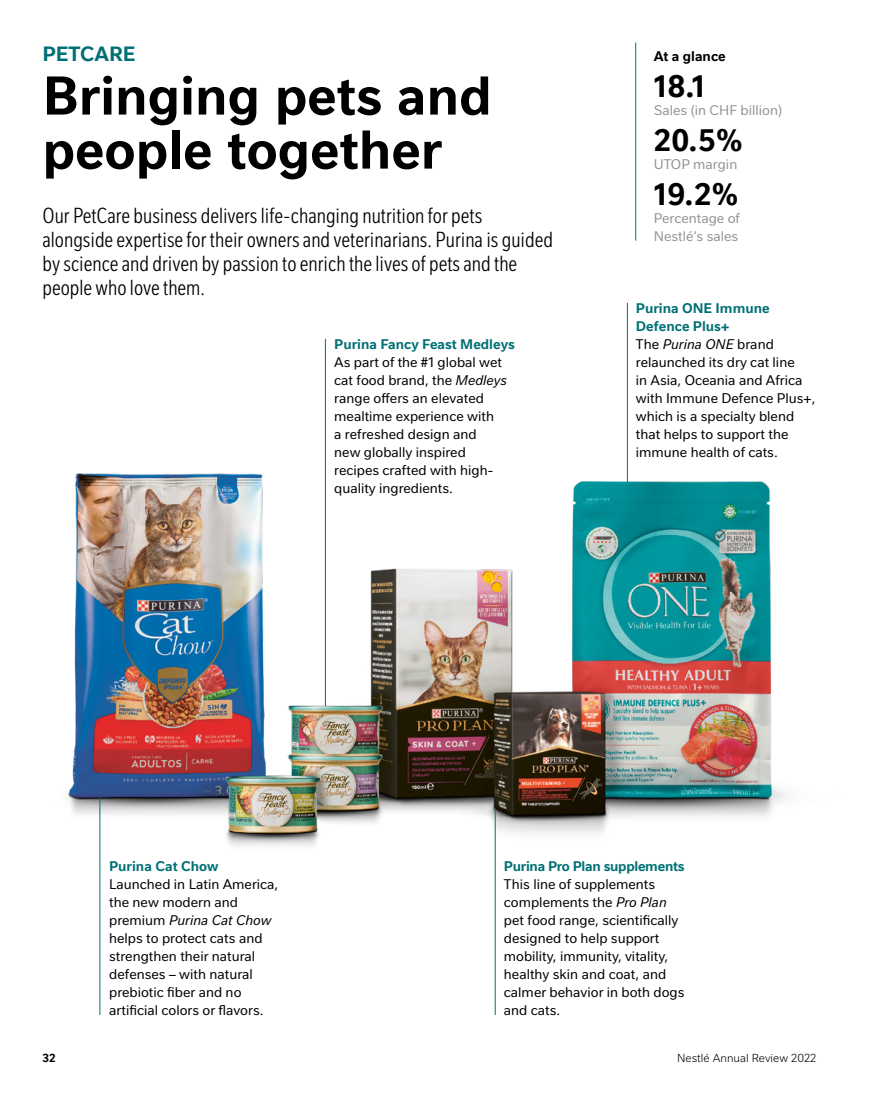
<style>
.page{position:relative;width:893px;height:1106px;background:#fff}
.page>*{position:absolute;margin:0;border:0;box-sizing:border-box;transform-origin:0 0}
.t1{font:700 52.5px/54px "Nestle Text OTF";color:#000}
.t2{font:700 30px "Nestle Text OTF";color:#000}
.t3{font:300 condensed 21px/24px "Nestle Text OTF";color:#000}
.t4{font:700 19.95px "Nestle Text OTF";color:#007075}
.t5{font:13.5px/18px "Nestle Text OTF";color:#000}
.t6{font:13.5px/18px "Nestle Text OTF";color:#959490}
.t7{font:700 13.5px "Nestle Text OTF";color:#007075}
.t8{font:700 13.5px "Nestle Text OTF";letter-spacing:-.02em;color:#007075}
.t9{font:700 13.5px "Nestle Text OTF";color:#000}
.t10{font:300 11.25px "Nestle Text OTF";color:#000}
.t11{font:700 11.25px "Nestle Text OTF";color:#000}
.s1{font-style:italic}
.s2{font-weight:700;color:#007075}
</style>
<div class="page">
<hr style="left:325px;top:339px;width:1px;height:370px;background:#007075">
<hr style="left:100px;top:790px;width:1px;height:225px;background:#007075">
<hr style="left:495px;top:805px;width:1px;height:210px;background:#007075">
<hr style="left:627px;top:303px;width:1px;height:180px;background:#007075">
<img style="left:68px;top:364px;width:719px;height:513px">
<hr style="left:635px;top:43px;width:1px;height:198px;background:#007075">
<h3 class="t4" style="left:43px;top:39px;width:95px">PETCARE</h3>
<h1 class="t1" style="left:43px;top:65px;width:451px">Bringing pets and people together</h1>
<h3 class="t3" style="left:43px;top:202px;width:512px">Our PetCare business delivers life-changing nutrition for pets alongside expertise for their owners and veterinarians. Purina is guided by science and driven by passion to enrich the lives of pets and the people who love them.</h3>
<p class="t7" style="left:334px;top:334px;width:182px">Purina Fancy Feast Medleys</p>
<p class="t5" style="left:334px;top:352px;width:174px">As part of the #1 global wet cat food brand, the <span class="s1">Medleys </span>range offers an elevated mealtime experience with<br>a refreshed design and<br>new globally inspired recipes crafted with high&shy;quality ingredients.</p>
<p class="t9" style="left:654px;top:46px;width:74px">At a glance</p>
<h2 class="t2" style="left:654px;top:64px;width:53px">18.1</h2>
<p class="t6" style="left:654px;top:100px;width:130px">Sales (in CHF billion)</p>
<h2 class="t2" style="left:654px;top:118px;width:90px">20.5%</h2>
<p class="t6" style="left:654px;top:154px;width:85px">UTOP margin</p>
<h2 class="t2" style="left:654px;top:172px;width:86px">19.2%</h2>
<p class="t6" style="left:654px;top:208px;width:88px">Percentage of<br>Nestlé’s sales</p>
<p class="t5" style="left:636px;top:298px;width:181px"><span class="s2">Purina ONE Immune<br>Defence Plus+<br></span>The <span class="s1">Purina ONE</span> brand relaunched its dry cat line<br>in Asia, Oceania and Africa with Immune Defence Plus+, which is a specialty blend that helps to support the immune health of cats.</p>
<p class="t7" style="left:109px;top:856px;width:111px">Purina Cat Chow</p>
<p class="t5" style="left:109px;top:874px;width:171px">Launched in Latin America, the new modern and premium <span class="s1">Purina Cat Chow </span>helps to protect cats and strengthen their natural defenses – with natural prebiotic fiber and no artificial colors or flavors.</p>
<p class="t8" style="left:504px;top:856px;width:182px">Purina Pro Plan supplements</p>
<p class="t5" style="left:504px;top:874px;width:182px">This line of supplements complements the <span class="s1">Pro Plan </span>pet food range, scientifically designed to help support mobility, immunity, vitality, healthy skin and coat, and calmer behavior in both dogs and cats.</p>
<p class="t11" style="left:43px;top:1049px;width:15px">32</p>
<p class="t10" style="left:677px;top:1050px;width:141px">Nestlé Annual Review 2022</p>
</div>
